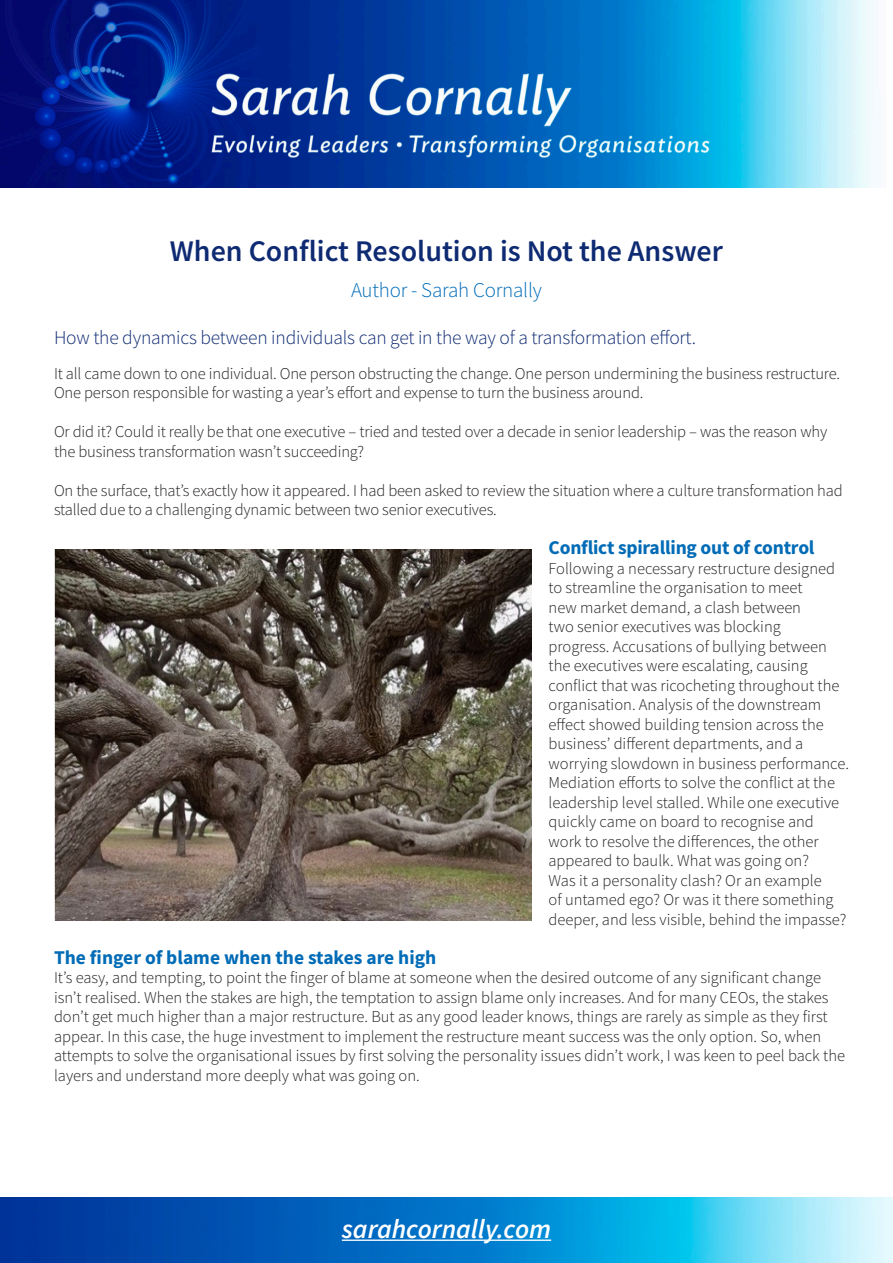
<style>
.page{position:relative;width:893px;height:1263px;background:#fff}
.page>*{position:absolute;margin:0;border:0;box-sizing:border-box;transform-origin:0 0}
.t1{font:600 30px "Source Sans Pro";color:#0e2a72}
.t2{font:italic 600 27px "Source Sans Pro";color:#fff}
.t3{font:300 21px "Source Sans Pro";letter-spacing:-.01em;color:#006bb6}
.t4{font:300 19.5px "Source Sans Pro";letter-spacing:-.01em;color:#0e2a72}
.t5{font:700 19.5px "Source Sans Pro";letter-spacing:-.01em;color:#006bb6}
.t6{font:300 16.5px/19.5px "Source Sans Pro";color:#231f20}
</style>
<div class="page">
<img style="left:0;top:1197px;width:893px;height:66px">
<hr style="left:342px;top:1239px;width:209px;height:2px;background:#fff">
<img style="left:54px;top:550px;width:477px;height:371px">
<img style="left:0;top:0;width:874px;height:187px">
<p class="t1" style="left:170px;top:231px;width:555px">When Conflict Resolution is Not the Answer</p>
<p class="t3" style="left:351px;top:278px;width:192px">Author - Sarah Cornally</p>
<p class="t4" style="left:54px;top:326px;width:644px">How the dynamics between individuals can get in the way of a transformation effort.</p>
<p class="t6" style="left:54px;top:363px;width:788px">It all came down to one individual. One person obstructing the change. One person undermining the business restructure.<br>One person responsible for wasting a year’s effort and expense to turn the business around.</p>
<p class="t6" style="left:54px;top:422px;width:775px">Or did it? Could it really be that one executive – tried and tested over a decade in senior leadership – was the reason why the business transformation wasn’t succeeding?</p>
<p class="t6" style="left:54px;top:480px;width:790px">On the surface, that’s exactly how it appeared. I had been asked to review the situation where a culture transformation had stalled due to a challenging dynamic between two senior executives.</p>
<p class="t5" style="left:549px;top:534px;width:267px">Conflict spiralling out of control</p>
<p class="t6" style="left:549px;top:558px;width:302px">Following a necessary restructure designed to streamline the organisation to meet<br>new market demand, a clash between<br>two senior executives was blocking<br>progress. Accusations of bullying between the executives were escalating, causing conflict that was ricocheting throughout the organisation. Analysis of the downstream effect showed building tension across the business’ different departments, and a worrying slowdown in business performance.<br>Mediation efforts to solve the conflict at the leadership level stalled. While one executive quickly came on board to recognise and work to resolve the differences, the other appeared to baulk. What was going on?<br>Was it a personality clash? Or an example<br>of untamed ego? Or was it there something deeper, and less visible, behind the impasse?</p>
<p class="t5" style="left:54px;top:944px;width:384px">The finger of blame when the stakes are high</p>
<p class="t6" style="left:54px;top:968px;width:793px">It’s easy, and tempting, to point the finger of blame at someone when the desired outcome of any significant change isn’t realised. When the stakes are high, the temptation to assign blame only increases. And for many CEOs, the stakes don’t get much higher than a major restructure. But as any good leader knows, things are rarely as simple as they first appear. In this case, the huge investment to implement the restructure meant success was the only option. So, when attempts to solve the organisational issues by first solving the personality issues didn’t work, I was keen to peel back the layers and understand more deeply what was going on.</p>
<p class="t2" style="left:342px;top:1211px;width:211px">sarahcornally.com</p>
</div>
